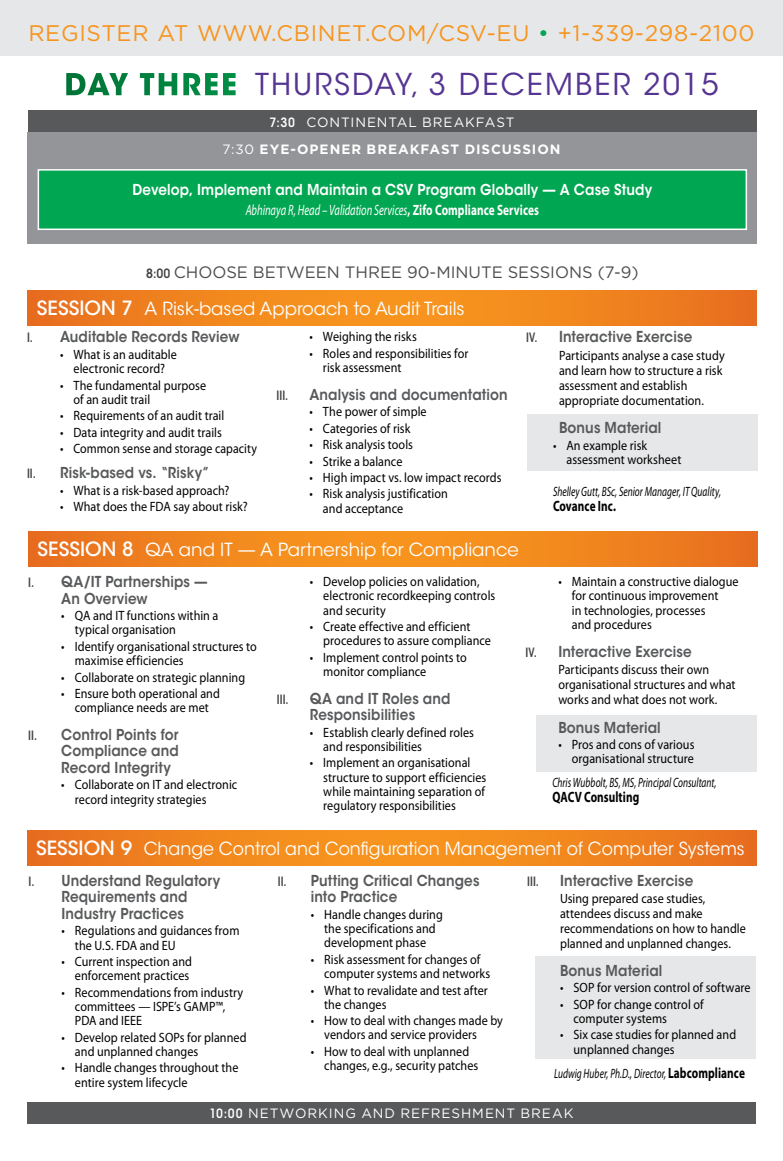
<style>
.page{position:relative;width:783px;height:1161px;background:#fff}
.page>*{position:absolute;margin:0;border:0;box-sizing:border-box;transform-origin:0 0}
.t1{font:30px "ITC Avant Garde Std";letter-spacing:.07em;color:#553492}
.t2{font:22.5px "Gotham";letter-spacing:.03em;color:#f7941e}
.t3{font:18px "ITC Avant Garde Std";color:#fff}
.t4{font:18px "ITC Avant Garde Std";color:#fff;scale:.96 1}
.t5{font:16.5px "Gotham";color:#4d4d4f}
.t6{font:600 15px/16.5px "ITC Avant Garde Std";letter-spacing:.01em;color:#58595b;scale:.9 1}
.t7{font:600 15px "ITC Avant Garde Std";letter-spacing:.01em;color:#fff;scale:.9 1}
.t8{font:italic 15px "Myriad Pro";color:#fff;scale:.7 1}
.t9{font:700 15px "Myriad Pro";letter-spacing:.005em;color:#000;scale:.75 1}
.t10{font:13.5px/14.2px "Myriad Pro";letter-spacing:.005em;color:#000;scale:.9 1}
.t11{font:italic 13.5px "Myriad Pro";color:#000;scale:.7 1}
.t12{font:13.5px "Gotham";letter-spacing:.07em;color:#fff}
.t13{font:700 13.5px "Gotham";letter-spacing:.07em;color:#fff}
.t14{font:600 condensed 12.75px "ITC Avant Garde Std";letter-spacing:.005em;color:#414042;scale:.9 1}
.s1{color:#00a651}
.s2{font-weight:700;color:#fff}
.s3{font-family:"ITC Avant Garde Std";font-weight:600;font-stretch:condensed;font-size:12.75px}
.s4{font-weight:400}
.s5{font-weight:700;font-style:normal}
.s6{font-family:"ITC Avant Garde Std";font-weight:600;font-stretch:condensed;font-size:12.75px;color:#414042}
.s7{font-weight:500;font-size:19.5px}
.s8{font-stretch:condensed;font-size:12.75px;color:#414042}
.s9{font-weight:700;font-style:normal;font-size:15px}
</style>
<div class="page">
<div style="left:0;top:0;width:783px;height:55px;background:#e6e7e8"></div>
<div style="left:527px;top:415px;width:231px;height:56px;background:#e6e7e8"></div>
<div style="left:28px;top:132px;width:729px;height:112px;background:#939598"></div>
<div style="left:28px;top:111px;width:729px;height:21px;background:#58595b"></div>
<svg style="left:28px;top:290px;width:729px;height:35px;background:#f0841e"></svg>
<div style="left:536px;top:716px;width:221px;height:56px;background:#e6e7e8"></div>
<div style="left:536px;top:956px;width:220px;height:103px;background:#e6e7e8"></div>
<svg style="left:29px;top:531px;width:729px;height:35px;background:#f0841e"></svg>
<svg style="left:27px;top:831px;width:729px;height:35px;background:#f0841e"></svg>
<div style="left:27px;top:1102px;width:729px;height:22px;background:#58595b"></div>
<div style="left:38px;top:170px;width:708px;height:59px;background:#00a651"></div>
<div style="left:38px;top:169px;width:709px;height:61px;border:2px solid #fff"></div>
<h2 class="t2" style="left:28px;top:19px;width:728px">REGISTER AT WWW.CBINET.COM/CSV-EU <span class="s1">•</span> +1-339-298-2100</h2>
<h1 class="t1" style="left:64px;top:66px;width:656px"><span class="s2">DAY THREE</span> THURSDAY, 3 DECEMBER 2015</h1>
<p class="t12" style="left:270px;top:113px;width:247px"><span class="s3">7:30</span> CONTINENTAL BREAKFAST</p>
<p class="t13" style="left:223px;top:141px;width:339px"><span class="s4">7:30</span> EYE-OPENER BREAKFAST DISCUSSION</p>
<p class="t7" style="left:133px;top:180px;width:579px">Develop, Implement and Maintain a CSV Program Globally — A Case Study</p>
<p class="t8" style="left:246px;top:202px;width:421px">Abhinaya R, Head – Validation Services<span class="s5">, Zifo Compliance Services</span></p>
<p class="t5" style="left:146px;top:261px;width:494px"><span class="s6">8:00</span> CHOOSE BETWEEN THREE 90-MINUTE SESSIONS (7-9)</p>
<h3 class="t3" style="left:37px;top:297px;width:429px"><span class="s7">SESSION 7</span> A Risk-based Approach to Audit Trails</h3>
<p class="t6" style="left:27px;top:329px;width:238px"><span class="s8">I.</span> Auditable Records Review</p>
<p class="t10" style="left:60px;top:348px;width:131px;text-align:center">• What is an auditable electronic record?</p>
<p class="t10" style="left:74px;top:378px;width:149px;text-indent:-13px">• The fundamental purpose of an audit trail</p>
<p class="t10" style="left:60px;top:409px;width:184px">• Requirements of an audit trail</p>
<p class="t10" style="left:60px;top:425px;width:181px">• Data integrity and audit trails</p>
<p class="t10" style="left:60px;top:442px;width:220px">• Common sense and storage capacity</p>
<p class="t6" style="left:27px;top:465px;width:204px"><span class="s8">II.</span> Risk-based vs. “Risky”</p>
<p class="t10" style="left:60px;top:484px;width:190px">• What is a risk-based approach?</p>
<p class="t10" style="left:60px;top:500px;width:210px">• What does the FDA say about risk?</p>
<p class="t6" style="left:526px;top:329px;width:186px"><span class="s8">IV.</span> Interactive Exercise</p>
<p class="t10" style="left:559px;top:348px;width:186px;line-height:15px">Participants analyse a case study and learn how to structure a risk assessment and establish appropriate documentation.</p>
<p class="t6" style="left:559px;top:420px;width:115px">Bonus Material</p>
<p class="t10" style="left:567px;top:439px;width:129px;text-indent:-14px">• An example risk assessment worksheet</p>
<p class="t11" style="left:553px;top:484px;width:242px">Shelley Gutt, BSc, Senior Manager, IT Quality,</p>
<p class="t9" style="left:553px;top:497px;width:86px">Covance Inc.</p>
<p class="t10" style="left:310px;top:330px;width:121px">• Weighing the risks</p>
<p class="t10" style="left:323px;top:346px;width:163px;text-indent:-13px">• Roles and responsibilities for risk assessment</p>
<p class="t14" style="left:276px;top:387px;width:15px">III.</p>
<p class="t6" style="left:309px;top:386px;width:222px">Analysis and documentation</p>
<p class="t10" style="left:309px;top:405px;width:132px">• The power of simple</p>
<p class="t10" style="left:309px;top:421px;width:114px">• Categories of risk</p>
<p class="t10" style="left:309px;top:438px;width:117px">• Risk analysis tools</p>
<p class="t10" style="left:309px;top:454px;width:105px">• Strike a balance</p>
<p class="t10" style="left:309px;top:471px;width:215px">• High impact vs. low impact records</p>
<p class="t10" style="left:323px;top:487px;width:140px;text-indent:-14px">• Risk analysis justification and acceptance</p>
<h3 class="t3" style="left:38px;top:539px;width:483px"><span class="s7">SESSION 8</span> QA and IT — A Partnership for Compliance</h3>
<p class="t6" style="left:61px;top:573px;width:164px;text-indent:-33px"><span class="s8">I.</span> QA/IT Partnerships —<br>An Overview</p>
<p class="t10" style="left:75px;top:609px;width:161px;text-indent:-14px">• QA and IT functions within a typical organisation</p>
<p class="t10" style="left:75px;top:639px;width:204px;text-indent:-13px">• Identify organisational structures to maximise efficiencies</p>
<p class="t10" style="left:61px;top:670px;width:206px">• Collaborate on strategic planning</p>
<p class="t10" style="left:61px;top:687px;width:178px;text-align:center">• Ensure both operational and compliance needs are met</p>
<p class="t6" style="left:61px;top:726px;width:132px;text-align:justify;text-indent:-33px"><span class="s8">II.</span> Control Points for Compliance and Record Integrity</p>
<p class="t10" style="left:75px;top:778px;width:182px;text-indent:-13px">• Collaborate on IT and electronic record integrity strategies</p>
<p class="t10" style="left:323px;top:575px;width:193px;text-indent:-13px">• Develop policies on validation, electronic recordkeeping controls and security</p>
<p class="t10" style="left:323px;top:620px;width:188px;text-indent:-13px">• Create effective and efficient procedures to assure compliance</p>
<p class="t10" style="left:323px;top:650px;width:161px;text-indent:-13px">• Implement control points to monitor compliance</p>
<p class="t10" style="left:572px;top:575px;width:187px;text-indent:-13px">• Maintain a constructive dialogue for continuous improvement<br>in technologies, processes<br>and procedures</p>
<p class="t6" style="left:525px;top:643px;width:186px"><span class="s8">IV.</span> Interactive Exercise</p>
<p class="t10" style="left:558px;top:662px;width:198px;line-height:15px">Participants discuss their own organisational structures and what works and what does not work.</p>
<p class="t6" style="left:558px;top:719px;width:115px">Bonus Material</p>
<p class="t10" style="left:558px;top:738px;width:153px;text-align:right">• Pros and cons of various organisational structure</p>
<p class="t11" style="left:552px;top:775px;width:236px">Chris Wubbolt, BS, MS, Principal Consultant,</p>
<p class="t9" style="left:552px;top:789px;width:117px">QACV Consulting</p>
<h3 class="t4" style="left:36px;top:838px;width:740px"><span class="s7">SESSION 9</span> Change Control and Configuration Management of Computer Systems</h3>
<p class="t6" style="left:28px;top:872px;width:215px;text-align:center"><span class="s8">I.</span> Understand Regulatory<br>Requirements and<br>Industry Practices</p>
<p class="t10" style="left:75px;top:924px;width:184px;text-indent:-13px">• Regulations and guidances from the U.S. FDA and EU</p>
<p class="t10" style="left:61px;top:955px;width:147px;text-align:right">• Current inspection and enforcement practices</p>
<p class="t10" style="left:75px;top:985px;width:189px;text-indent:-13px">• Recommendations from industry committees — ISPE’s GAMP™,<br>PDA and IEEE</p>
<p class="t10" style="left:75px;top:1030px;width:192px;text-indent:-13px">• Develop related SOPs for planned and unplanned changes</p>
<p class="t10" style="left:75px;top:1061px;width:183px;text-indent:-13px">• Handle changes throughout the entire system lifecycle</p>
<p class="t14" style="left:277px;top:691px;width:15px">III.</p>
<p class="t6" style="left:310px;top:690px;width:158px">QA and IT Roles and<br>Responsibilities</p>
<p class="t10" style="left:323px;top:725px;width:169px;text-indent:-14px">• Establish clearly defined roles and responsibilities</p>
<p class="t10" style="left:323px;top:756px;width:183px;text-indent:-13px">• Implement an organisational structure to support efficiencies while maintaining separation of regulatory responsibilities</p>
<p class="t6" style="left:311px;top:872px;width:189px;text-indent:-33px"><span class="s8">II.</span> Putting Critical Changes into Practice</p>
<p class="t10" style="left:311px;top:908px;width:148px;text-align:center">• Handle changes during the specifications and development phase</p>
<p class="t10" style="left:324px;top:952px;width:186px;text-indent:-13px">• Risk assessment for changes of computer systems and networks</p>
<p class="t10" style="left:324px;top:983px;width:183px;text-indent:-13px">• What to revalidate and test after the changes</p>
<p class="t10" style="left:324px;top:1014px;width:200px;text-indent:-13px">• How to deal with changes made by vendors and service providers</p>
<p class="t10" style="left:324px;top:1044px;width:173px;text-indent:-13px">• How to deal with unplanned changes, e.g., security patches</p>
<p class="t14" style="left:527px;top:873px;width:15px">III.</p>
<p class="t6" style="left:560px;top:872px;width:150px">Interactive Exercise</p>
<p class="t10" style="left:560px;top:891px;width:208px;line-height:15px">Using prepared case studies, attendees discuss and make recommendations on how to handle planned and unplanned changes.</p>
<p class="t6" style="left:560px;top:962px;width:115px">Bonus Material</p>
<p class="t10" style="left:560px;top:981px;width:213px">• SOP for version control of software</p>
<p class="t10" style="left:574px;top:997px;width:146px;text-indent:-14px">• SOP for change control of computer systems</p>
<p class="t10" style="left:574px;top:1028px;width:182px;text-indent:-13px">• Six case studies for planned and unplanned changes</p>
<p class="t11" style="left:554px;top:1066px;width:274px">Ludwig Huber, Ph.D., Director, <span class="s9">Labcompliance</span></p>
<p class="t12" style="left:209px;top:1105px;width:365px"><span class="s3">10:00</span> NETWORKING AND REFRESHMENT BREAK</p>
</div>
